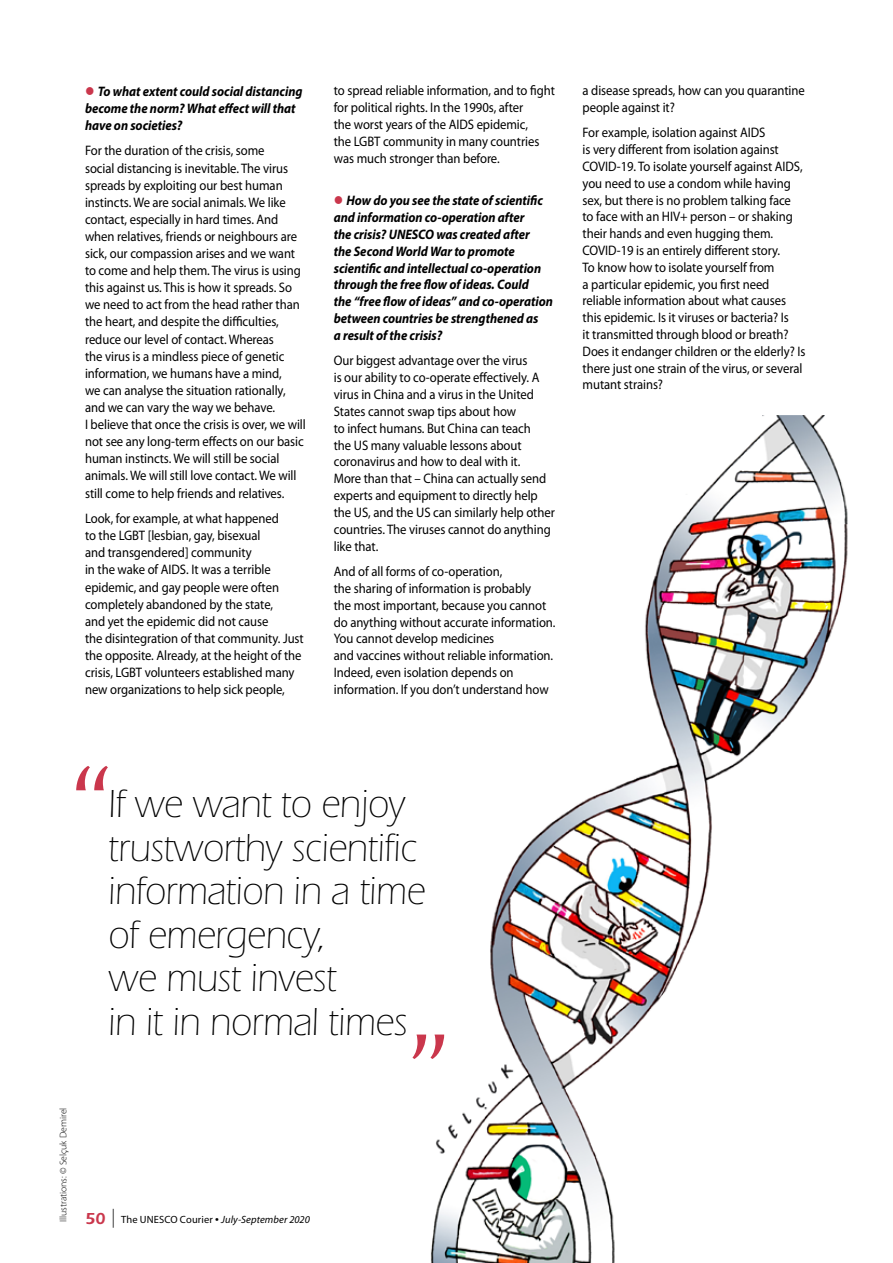
<style>
.page{position:relative;width:893px;height:1263px;background:#fff}
.page>*{position:absolute;margin:0;border:0;box-sizing:border-box;transform-origin:0 0}
.t1{font:300 40.5px/43.5px "ITC Eras Std";letter-spacing:-.005em;color:#000;scale:.92 1}
.t2{font:13.8px/16.8px "Myriad Pro";letter-spacing:-.005em;color:#000;scale:.92 1}
.t3{font:italic 700 13.8px/16.8px "Myriad Pro";letter-spacing:-.005em;color:#000;scale:.92 1}
.t4{font:italic 10.5px "Myriad Pro";letter-spacing:.01em;color:#000}
.t5{font:300 9.75px "Myriad Pro";color:#000}
.s1{color:#ca374c}
.s2{font-family:"ITC Eras Std";font-weight:600;font-style:normal;font-size:16.5px;color:#ca374c}
.s3{font-style:normal;font-size:18.9px}
.s4{font-style:normal}
.s5{font-style:normal;font-size:13.5px}
</style>
<div class="page">
<img style="left:431px;top:415px;width:417px;height:848px">
<svg style="left:76px;top:766px;width:32px;height:24px"></svg>
<svg style="left:412px;top:1034px;width:32px;height:25px"></svg>
<p class="t3" style="left:85px;top:82px;width:238px"><span class="s1">●</span> To what extent could social distancing become the norm? What effect will that have on societies?</p>
<p class="t2" style="left:85px;top:142px;width:242px">For the duration of the crisis, some<br>social distancing is inevitable. The virus spreads by exploiting our best human instincts. We are social animals. We like contact, especially in hard times. And when relatives, friends or neighbours are sick, our compassion arises and we want to come and help them. The virus is using this against us. This is how it spreads. So we need to act from the head rather than the heart, and despite the difficulties, reduce our level of contact. Whereas<br>the virus is a mindless piece of genetic information, we humans have a mind,<br>we can analyse the situation rationally, and we can vary the way we behave.<br>I believe that once the crisis is over, we will not see any long-term effects on our basic human instincts. We will still be social animals. We will still love contact. We will still come to help friends and relatives.</p>
<p class="t2" style="left:85px;top:510px;width:239px">Look, for example, at what happened<br>to the LGBT [lesbian, gay, bisexual<br>and transgendered] community<br>in the wake of AIDS. It was a terrible epidemic, and gay people were often completely abandoned by the state,<br>and yet the epidemic did not cause<br>the disintegration of that community. Just the opposite. Already, at the height of the crisis, LGBT volunteers established many new organizations to help sick people,</p>
<p class="t2" style="left:334px;top:82px;width:242px">to spread reliable information, and to fight for political rights. In the 1990s, after<br>the worst years of the AIDS epidemic,<br>the LGBT community in many countries was much stronger than before.</p>
<p class="t3" style="left:334px;top:192px;width:240px"><span class="s1">●</span> How do you see the state of scientific and information co-operation after<br>the crisis? UNESCO was created after<br>the Second World War to promote scientific and intellectual co-operation through the free flow of ideas. Could<br>the “free flow of ideas” and co-operation between countries be strengthened as<br>a result of the crisis?</p>
<p class="t2" style="left:334px;top:352px;width:242px">Our biggest advantage over the virus<br>is our ability to co-operate effectively. A virus in China and a virus in the United States cannot swap tips about how<br>to infect humans. But China can teach<br>the US many valuable lessons about coronavirus and how to deal with it.<br>More than that – China can actually send experts and equipment to directly help the US, and the US can similarly help other countries. The viruses cannot do anything like that.</p>
<p class="t2" style="left:334px;top:563px;width:242px">And of all forms of co-operation,<br>the sharing of information is probably<br>the most important, because you cannot do anything without accurate information.<br>You cannot develop medicines<br>and vaccines without reliable information.<br>Indeed, even isolation depends on information. If you don’t understand how</p>
<p class="t2" style="left:583px;top:82px;width:243px">a disease spreads, how can you quarantine people against it?</p>
<p class="t2" style="left:583px;top:124px;width:244px">For example, isolation against AIDS<br>is very different from isolation against COVID-19. To isolate yourself against AIDS, you need to use a condom while having sex, but there is no problem talking face to face with an HIV+ person – or shaking their hands and even hugging them.<br>COVID-19 is an entirely different story.<br>To know how to isolate yourself from<br>a particular epidemic, you first need reliable information about what causes this epidemic. Is it viruses or bacteria? Is<br>it transmitted through blood or breath?<br>Does it endanger children or the elderly? Is there just one strain of the virus, or several mutant strains?</p>
<h1 class="t1" style="left:108px;top:783px;width:346px">If we want to enjoy trustworthy scientific information in a time of emergency,<br>we must invest<br>in it in normal times</h1>
<p class="t5" style="left:58px;top:1222px;width:116px;rotate:-90deg">Illustrations: © Selçuk Demirel</p>
<p class="t4" style="left:85px;top:1213px;width:226px"><span class="s2">50</span> <span class="s3">|</span> <span class="s4">The UNESCO Courier</span> <span class="s5">•</span> July-September 2020</p>
</div>
